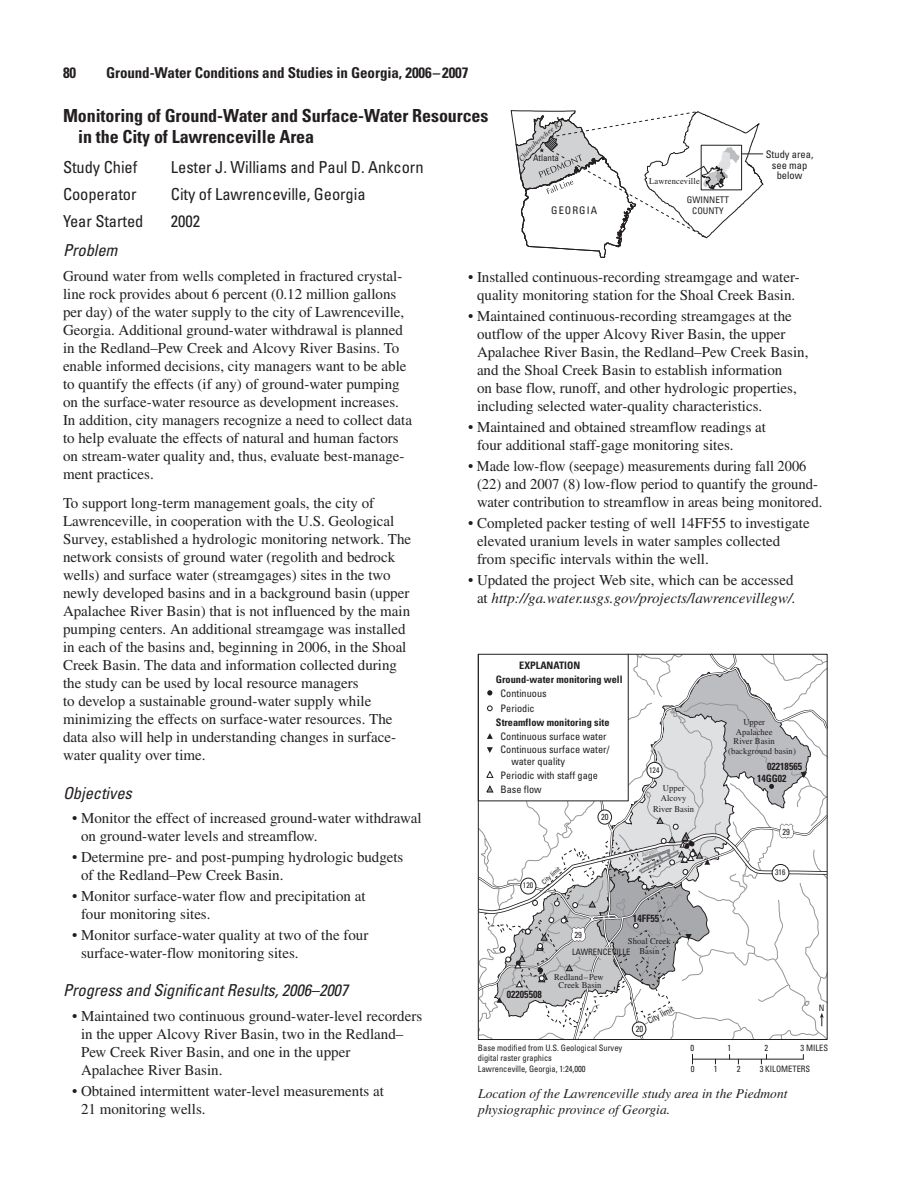
<style>
.page{position:relative;width:918px;height:1188px;background:#fff}
.page>*{position:absolute;margin:0;border:0;box-sizing:border-box;transform-origin:0 0}
.Heading_2{font:700 condensed 18px/21px "Univers";letter-spacing:-.005em;color:#231f20}
.Heading_4{font:condensed 16.5px "Univers";letter-spacing:-.005em;color:#231f20}
.Heading_3{font:italic condensed 16.5px "Univers";letter-spacing:-.005em;color:#231f20}
.List_Bu_llet{font:15px/18px "Times";color:#231f20}
.BodyNoIndent{font:15px/18px "Times";color:#231f20}
.List_Bu_llet-2{font:italic 15px/18px "Times";color:#231f20;text-align:right}
.t1{font:700 condensed 15px "Univers";letter-spacing:-.005em;color:#231f20}
.FigureCaption{font:italic 13.5px/16.5px "Times";color:#231f20}
.t2{font:condensed 10.5px/10.5px "Univers";color:#231f20;text-align:center}
.t3{font:condensed 10.5px "Univers";letter-spacing:.1em;color:#231f20}
.t4{font:condensed 10.2px/13.6px "Univers";color:#231f20}
.t5{font:700 condensed 10.2px/14.7px "Univers";color:#231f20}
.t6{font:700 condensed 10.2px "Univers";color:#231f20;scale:.96 1}
.t7{font:condensed 9.15px/10.9px "Univers";color:#231f20;text-align:center}
.t8{font:9px "Times";letter-spacing:.02em;color:#231f20;scale:.95 1}
.t9{font:condensed 9px "Univers";color:#231f20}
.t10{font:condensed 8.85px/10.4px "Univers";color:#231f20;scale:.96 1}
.t11{font:8.85px/10.6px "Times";letter-spacing:.01em;color:#231f20;text-align:center;scale:.96 1}
.t12{font:condensed 8.1px "Univers";color:#231f20;scale:.96 1}
.t13{font:condensed 6.75px "Univers";color:#231f20}
.t14{font:condensed 6.3px "Univers";color:#808285;scale:.96 1}
.s1{font-style:normal}
.s2{font-weight:400}
</style>
<div class="page">
<svg style="left:761px;top:1054px;width:6px;height:10px"></svg>
<hr style="left:692px;top:1059px;width:111px;height:1px;background:#231f20">
<svg style="left:477px;top:653px;width:351px;height:388px"></svg>
<svg style="left:510px;top:110px;width:254px;height:148px"></svg>
<p class="t1" style="left:63px;top:63px;width:15px">80</p>
<p class="t1" style="left:106px;top:63px;width:364px">Ground-Water Conditions and Studies in Georgia, 2006 –2007</p>
<p class="Heading_2" style="left:78px;top:105px;width:412px;text-indent:-15px">Monitoring of Ground-Water and Surface-Water Resources in the City of Lawrenceville Area</p>
<p class="Heading_4" style="left:63px;top:156px;width:76px">Study Chief</p>
<p class="Heading_4" style="left:171px;top:156px;width:254px">Lester J. Williams and Paul D. Ankcorn</p>
<p class="Heading_4" style="left:63px;top:183px;width:75px">Cooperator</p>
<p class="Heading_4" style="left:171px;top:183px;width:196px">City of Lawrenceville, Georgia</p>
<p class="Heading_4" style="left:63px;top:210px;width:82px">Year Started</p>
<p class="Heading_4" style="left:171px;top:210px;width:31px">2002</p>
<p class="Heading_3" style="left:63px;top:240px;width:56px">Problem</p>
<p class="BodyNoIndent" style="left:63px;top:267px;width:351px">Ground water from wells completed in fractured crystal&shy;line rock provides about 6 percent (0.12 million gallons per day) of the water supply to the city of Lawrenceville, Georgia. Additional ground-water withdrawal is planned in the Redland–Pew Creek and Alcovy River Basins. To enable informed decisions, city managers want to be able to quantify the effects (if any) of ground-water pumping on the surface-water resource as development increases.<br>In addition, city managers recognize a need to collect data to help evaluate the effects of natural and human factors on stream-water quality and, thus, evaluate best-manage&shy;ment practices.</p>
<p class="BodyNoIndent" style="left:63px;top:494px;width:350px">To support long-term management goals, the city of Lawrenceville, in cooperation with the U.S. Geological Survey, established a hydrologic monitoring network. The network consists of ground water (regolith and bedrock wells) and surface water (streamgages) sites in the two newly developed basins and in a background basin (upper Apalachee River Basin) that is not influenced by the main pumping centers. An additional streamgage was installed in each of the basins and, beginning in 2006, in the Shoal Creek Basin. The data and information collected during the study can be used by local resource managers<br>to develop a sustainable ground-water supply while minimizing the effects on surface-water resources. The data also will help in understanding changes in surface&shy;water quality over time.</p>
<p class="Heading_3" style="left:63px;top:782px;width:70px">Objectives</p>
<p class="List_Bu_llet" style="left:81px;top:809px;width:342px;text-indent:-9px">• Monitor the effect of increased ground-water withdrawal on ground-water levels and streamflow.</p>
<p class="List_Bu_llet" style="left:81px;top:848px;width:324px;text-indent:-9px">• Determine pre- and post-pumping hydrologic budgets of the Redland–Pew Creek Basin.</p>
<p class="List_Bu_llet" style="left:81px;top:887px;width:286px;text-indent:-9px">• Monitor surface-water flow and precipitation at four monitoring sites.</p>
<p class="List_Bu_llet" style="left:81px;top:926px;width:289px;text-indent:-9px">• Monitor surface-water quality at two of the four surface-water-flow monitoring sites.</p>
<p class="Heading_3" style="left:63px;top:979px;width:287px">Progress and Significant Results, 2006–2007</p>
<p class="List_Bu_llet" style="left:81px;top:1006px;width:343px;text-indent:-9px">• Maintained two continuous ground-water-level recorders in the upper Alcovy River Basin, two in the Redland– Pew Creek River Basin, and one in the upper<br>Apalachee River Basin.</p>
<p class="List_Bu_llet" style="left:81px;top:1081px;width:305px;text-indent:-9px">• Obtained intermittent water-level measurements at<br>21 monitoring wells.</p>
<p class="t2" style="left:766px;top:149px;width:49px">Study area, see map below</p>
<p class="t9" style="left:533px;top:152px;width:28px">Atlanta</p>
<p class="t8" style="left:649px;top:176px;width:55px">Lawrenceville</p>
<p class="t7" style="left:687px;top:195px;width:44px">GWINNETT<br>COUNTY</p>
<p class="t3" style="left:551px;top:204px;width:47px">GEORGIA</p>
<p class="List_Bu_llet" style="left:468px;top:267px;width:333px;text-align:center">• Installed continuous-recording streamgage and water&shy;quality monitoring station for the Shoal Creek Basin.</p>
<p class="List_Bu_llet" style="left:477px;top:306px;width:333px;text-indent:-9px">• Maintained continuous-recording streamgages at the outflow of the upper Alcovy River Basin, the upper Apalachee River Basin, the Redland–Pew Creek Basin, and the Shoal Creek Basin to establish information<br>on base flow, runoff, and other hydrologic properties, including selected water-quality characteristics.</p>
<p class="List_Bu_llet" style="left:477px;top:417px;width:291px;text-indent:-9px">• Maintained and obtained streamflow readings at four additional staff-gage monitoring sites.</p>
<p class="List_Bu_llet" style="left:477px;top:456px;width:347px;text-indent:-9px">• Made low-flow (seepage) measurements during fall 2006 (22) and 2007 (8) low-flow period to quantify the ground&shy;water contribution to streamflow in areas being monitored.</p>
<p class="List_Bu_llet" style="left:477px;top:513px;width:334px;text-indent:-9px">• Completed packer testing of well 14FF55 to investigate elevated uranium levels in water samples collected from specific intervals within the well.</p>
<p class="List_Bu_llet-2" style="left:468px;top:571px;width:330px"><span class="s1">• Updated the project Web site, which can be accessed at</span> http://ga.water.usgs.gov/projects/lawrencevillegw/.</p>
<p class="t5" style="left:519px;top:658px;width:63px">EXPLANATION</p>
<p class="t5" style="left:496px;top:672px;width:128px">Ground-water monitoring well</p>
<p class="t4" style="left:501px;top:686px;width:48px">Continuous</p>
<p class="t5" style="left:496px;top:700px;width:115px;text-indent:5px"><span class="s2">Periodic<br></span>Streamflow monitoring site</p>
<p class="t4" style="left:501px;top:729px;width:111px">Continuous surface water<br>Continuous surface water/</p>
<p class="t4" style="left:501px;top:755px;width:99px;text-indent:11px">water quality<br>Periodic with staff gage<br>Base flow</p>
<p class="t11" style="left:743px;top:717px;width:24px">Upper</p>
<p class="t11" style="left:736px;top:727px;width:40px">Apalachee</p>
<p class="t11" style="left:734px;top:736px;width:44px">River Basin</p>
<p class="t11" style="left:728px;top:746px;width:72px">(background basin)</p>
<p class="t6" style="left:767px;top:760px;width:38px">02218565</p>
<p class="t12" style="left:649px;top:765px;width:12px">124</p>
<p class="t6" style="left:757px;top:772px;width:32px">14GG02</p>
<p class="t11" style="left:653px;top:782px;width:44px">Upper<br>Alcovy<br>River Basin</p>
<p class="t10" style="left:601px;top:811px;width:9px">20</p>
<p class="t10" style="left:783px;top:826px;width:9px">29</p>
<p class="t14" style="left:640px;top:851px;width:19px;rotate:-18deg">Airport</p>
<p class="t13" style="left:540px;top:880px;width:24px;rotate:-42deg">City limit</p>
<p class="t12" style="left:775px;top:867px;width:12px">316</p>
<p class="t12" style="left:523px;top:880px;width:12px">120</p>
<p class="t6" style="left:633px;top:912px;width:29px">14FF55</p>
<p class="t10" style="left:574px;top:929px;width:9px">29</p>
<p class="t11" style="left:628px;top:935px;width:46px">Shoal Creek<br>Basin</p>
<p class="t10" style="left:572px;top:946px;width:62px">LAWRENCEVILLE</p>
<p class="t11" style="left:554px;top:973px;width:53px;line-height:8.1px">Redland–Pew<br>Creek Basin</p>
<p class="t6" style="left:507px;top:988px;width:38px">02205508</p>
<p class="t10" style="left:819px;top:1003px;width:7px">N</p>
<p class="t10" style="left:645px;top:1017px;width:31px;rotate:-29deg">City limit</p>
<p class="t10" style="left:636px;top:1024px;width:9px">20</p>
<p class="t10" style="left:478px;top:1043px;width:152px">Base modified from U.S. Geological Survey digital raster graphics<br>Lawrenceville, Georgia, 1:24,000</p>
<p class="t10" style="left:728px;top:1043px;width:5px">1</p>
<p class="t10" style="left:801px;top:1043px;width:30px">3 MILES</p>
<p class="t10" style="left:690px;top:1043px;width:5px">0</p>
<p class="t10" style="left:764px;top:1043px;width:5px">2</p>
<p class="t10" style="left:691px;top:1064px;width:5px">0</p>
<p class="t10" style="left:714px;top:1064px;width:5px">1</p>
<p class="t10" style="left:737px;top:1064px;width:5px">2</p>
<p class="t10" style="left:760px;top:1064px;width:54px">3 KILOMETERS</p>
<p class="FigureCaption" style="left:478px;top:1085px;width:311px">Location of the Lawrenceville study area in the Piedmont physiographic province of Georgia.</p>
</div>
